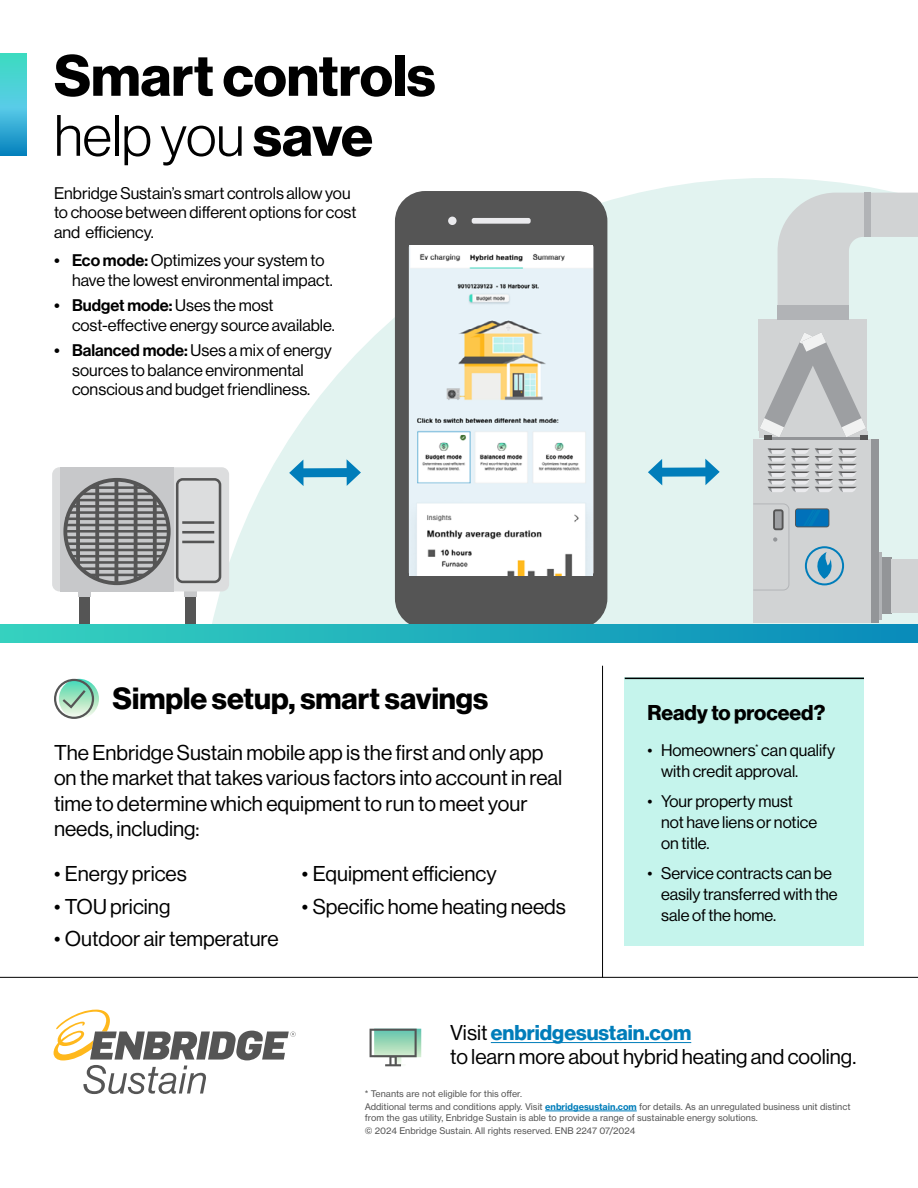
<style>
.page{position:relative;width:918px;height:1188px;background:#fff}
.page>*{position:absolute;margin:0;border:0;box-sizing:border-box;transform-origin:0 0}
.Heading_2b{font:57px/60px "N Haas Grotesk DS Std 75 Bd";color:#000}
.Heading_3b{font:30px "N Haas Grotesk DS Std 75 Bd";color:#000}
.t1{font:21px/25.5px "N Haas Grotesk DS Std 55 Rg";color:#000}
.Heading_2b_TagH3{font:21px "N Haas Grotesk DS Std 75 Bd";color:#000}
.t2{font:16.5px/19.5px "N Haas Grotesk DS Std 55 Rg";color:#000}
.t3{font:9px/10.5px "N Haas Grotesk TX Std 55 Rg";color:#555}
.s1{font-family:"N Haas Grotesk DS Std 45 Lt"}
.s2{font-family:"N Haas Grotesk DS Std 65 Md"}
.s3{font-family:"N Haas Grotesk DS Std 75 Bd";color:#007dba}
.s4{font-family:"N Haas Grotesk TX Std 75 Bd";color:#007dba}
</style>
<div class="page">
<div style="left:625px;top:678px;width:239px;height:268px;background:#c5f4ec"></div>
<svg style="left:0;top:54px;width:27px;height:102px;background:#3cbdd2"></svg>
<svg style="left:370px;top:1029px;width:51px;height:37px"></svg>
<svg style="left:59px;top:679px;width:40px;height:40px"></svg>
<svg style="left:54px;top:679px;width:40px;height:40px"></svg>
<hr style="left:0;top:977px;width:918px;height:1px;background:#000">
<hr style="left:602px;top:666px;width:1px;height:312px;background:#000">
<hr style="left:625px;top:678px;width:239px;height:1px;background:#000">
<svg style="left:199px;top:178px;width:719px;height:446px;fill:#e2f3f0"></svg>
<div style="left:80px;top:583px;width:10px;height:41px;background:#555"></div>
<div style="left:186px;top:583px;width:10px;height:41px;background:#555"></div>
<div style="left:184px;top:589px;width:13px;height:7px;background:#c7c8ca"></div>
<div style="left:52px;top:467px;width:177px;height:124px;background:#dcddde;border-radius:7px"></div>
<svg style="left:60px;top:467px;width:114px;height:125px;background:#bdbebf"></svg>
<div style="left:79px;top:589px;width:12px;height:7px;background:#c7c8ca"></div>
<div style="left:63px;top:478px;width:108px;height:107px;border:4px solid #555;border-radius:50%"></div>
<svg style="left:76px;top:498px;width:4px;height:68px"></svg>
<svg style="left:95px;top:484px;width:4px;height:95px"></svg>
<hr style="left:115px;top:480px;width:3px;height:103px;background:#555">
<svg style="left:134px;top:484px;width:4px;height:96px"></svg>
<svg style="left:153px;top:496px;width:4px;height:71px"></svg>
<hr style="left:89px;top:486px;width:55px;height:3px;background:#555">
<hr style="left:81px;top:493px;width:72px;height:2px;background:#555">
<hr style="left:76px;top:499px;width:83px;height:2px;background:#555">
<hr style="left:71px;top:505px;width:92px;height:3px;background:#555">
<hr style="left:68px;top:511px;width:97px;height:3px;background:#555">
<hr style="left:65px;top:518px;width:103px;height:2px;background:#555">
<hr style="left:65px;top:524px;width:103px;height:2px;background:#555">
<hr style="left:65px;top:530px;width:103px;height:3px;background:#555">
<hr style="left:65px;top:536px;width:103px;height:3px;background:#555">
<hr style="left:65px;top:542px;width:103px;height:3px;background:#555">
<hr style="left:69px;top:549px;width:97px;height:2px;background:#555">
<hr style="left:71px;top:555px;width:92px;height:3px;background:#555">
<hr style="left:76px;top:561px;width:83px;height:3px;background:#555">
<hr style="left:81px;top:567px;width:72px;height:3px;background:#555">
<hr style="left:89px;top:574px;width:55px;height:2px;background:#555">
<div style="left:176px;top:478px;width:45px;height:105px;border:3px solid #555;border-radius:6px"></div>
<hr style="left:182px;top:521px;width:32px;height:3px;background:#555">
<hr style="left:182px;top:531px;width:32px;height:3px;background:#555">
<hr style="left:182px;top:541px;width:32px;height:2px;background:#555">
<div style="left:759px;top:431px;width:108px;height:6px;background:#d1d3d4"></div>
<div style="left:759px;top:320px;width:108px;height:111px;background:#d1d3d4"></div>
<svg style="left:778px;top:193px;width:140px;height:132px;background:#d7dfde"></svg>
<div style="left:864px;top:193px;width:7px;height:44px;background:#b1b3b6"></div>
<div style="left:778px;top:305px;width:71px;height:15px;background:#b1b3b6"></div>
<svg style="left:760px;top:333px;width:106px;height:104px"></svg>
<div style="left:753px;top:440px;width:118px;height:183px;background:#d1d3d4"></div>
<svg style="left:795px;top:508px;width:34px;height:19px"></svg>
<div style="left:796px;top:509px;width:32px;height:17px;background:#0071ba;border-radius:2px"></div>
<svg style="left:805px;top:510px;width:15px;height:15px"></svg>
<svg style="left:753px;top:503px;width:36px;height:88px"></svg>
<svg style="left:768px;top:449px;width:89px;height:43px"></svg>
<div style="left:871px;top:440px;width:8px;height:183px;background:#939598"></div>
<hr style="left:879px;top:552px;width:3px;height:68px;background:#b1b3b6">
<div style="left:882px;top:558px;width:10px;height:56px;background:#939598"></div>
<div style="left:892px;top:559px;width:26px;height:54px;background:#d1d3d4"></div>
<hr style="left:769px;top:437px;width:94px;height:3px;background:#939598">
<div style="left:764px;top:435px;width:8px;height:5px;background:#555"></div>
<div style="left:860px;top:435px;width:8px;height:5px;background:#555"></div>
<svg style="left:805px;top:546px;width:39px;height:39px"></svg>
<div style="left:395px;top:191px;width:212px;height:438px;background:#555;border-radius:30px"></div>
<div style="left:472px;top:218px;width:59px;height:6px;background:#eaeaed;border-radius:2px"></div>
<div style="left:448px;top:217px;width:9px;height:8px;background:#eaeaed;border-radius:50%"></div>
<img style="left:410px;top:245px;width:183px;height:330px">
<div style="left:0;top:624px;width:918px;height:18px;background:linear-gradient(to right,#36d1bf,#098bba)"></div>
<div style="left:298px;top:468px;width:54px;height:9px;background:#007dba"></div>
<svg style="left:289px;top:460px;width:15px;height:26px"></svg>
<svg style="left:347px;top:459px;width:14px;height:27px"></svg>
<div style="left:657px;top:467px;width:54px;height:10px;background:#007dba"></div>
<svg style="left:648px;top:459px;width:14px;height:26px"></svg>
<svg style="left:705px;top:459px;width:15px;height:26px"></svg>
<svg style="left:54px;top:1010px;width:242px;height:84px"></svg>
<hr style="left:491px;top:1042px;width:200px;height:1px;background:#007dba">
<hr style="left:545px;top:1111px;width:92px;height:1px;background:#007dba">
<h2 class="Heading_2b" style="left:54px;top:47px;width:383px">Smart controls <span class="s1">help you</span> save</h2>
<p class="t2" style="left:54px;top:183px;width:304px">Enbridge Sustain’s smart controls allow you to choose between different options for cost and efficiency.</p>
<p class="t2" style="left:72px;top:251px;width:262px;text-indent:-18px"><span class="s2">• Eco mode:</span> Optimizes your system to have the lowest environmental impact.</p>
<p class="t2" style="left:72px;top:296px;width:264px;text-indent:-18px"><span class="s2">• Budget mode:</span> Uses the most cost‑effective energy source available.</p>
<p class="t2" style="left:72px;top:341px;width:262px;text-indent:-18px"><span class="s2">• Balanced mode:</span> Uses a mix of energy sources to balance environmental conscious and budget friendliness.</p>
<h3 class="Heading_3b" style="left:113px;top:680px;width:377px">Simple setup, smart savings</h3>
<p class="t1" style="left:54px;top:740px;width:510px">The Enbridge Sustain mobile app is the first and only app on the market that takes various factors into account in real time to determine which equipment to run to meet your needs, including:</p>
<p class="t1" style="left:54px;top:861px;width:134px">• Energy prices</p>
<p class="t1" style="left:54px;top:894px;width:118px">• TOU pricing</p>
<p class="t1" style="left:54px;top:926px;width:226px">• Outdoor air temperature</p>
<p class="t1" style="left:302px;top:861px;width:196px">• Equipment efficiency</p>
<p class="t1" style="left:302px;top:894px;width:265px">• Specific home heating needs</p>
<h3 class="Heading_2b_TagH3" style="left:648px;top:700px;width:179px">Ready to proceed?</h3>
<p class="t2" style="left:661px;top:740px;width:176px;line-height:21px;text-indent:-14px">• Homeowners<sup>*</sup> can qualify with credit approval.</p>
<p class="t2" style="left:661px;top:791px;width:158px;line-height:21px;text-indent:-14px">• Your property must not have liens or notice on title.</p>
<p class="t2" style="left:661px;top:863px;width:178px;line-height:21px;text-indent:-14px">• Service contracts can be easily transferred with the sale of the home.</p>
<p class="t1" style="left:450px;top:1021px;width:408px;line-height:24px">Visit <span class="s3">enbridgesustain.com<br></span>to learn more about hybrid heating and cooling.</p>
<p class="t3" style="left:365px;top:1088px;width:159px">* Tenants are not eligible for this offer.</p>
<p class="t3" style="left:365px;top:1101px;width:487px">Additional terms and conditions apply. Visit <span class="s4">enbridgesustain.com</span> for details. As an unregulated business unit distinct from the gas utility, Enbridge Sustain is able to provide a range of sustainable energy solutions.</p>
<p class="t3" style="left:365px;top:1125px;width:272px">© 2024 Enbridge Sustain. All rights reserved. ENB 2247 07/2024</p>
</div>
